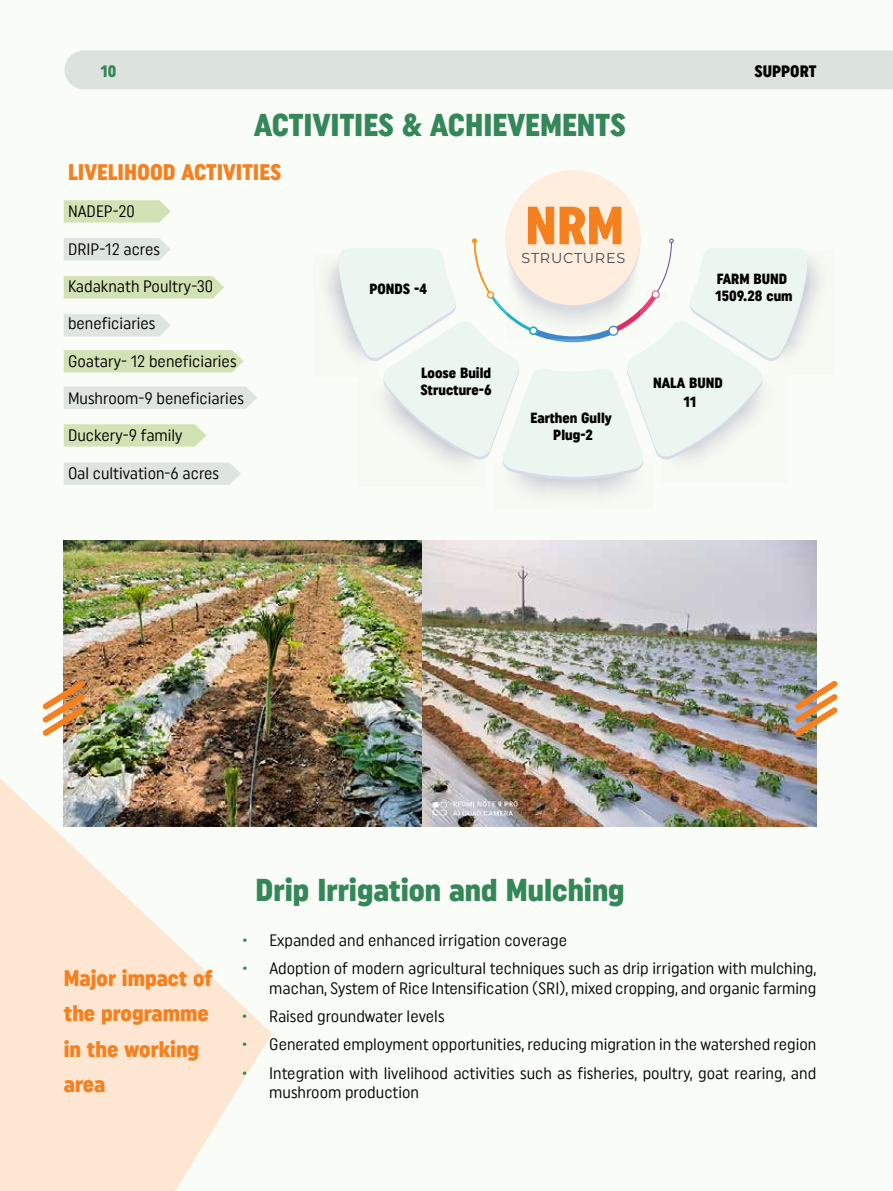
<style>
.page{position:relative;width:893px;height:1191px;background:#fafcf7}
.page>*{position:absolute;margin:0;border:0;box-sizing:border-box;transform-origin:0 0}
.t1{font:53.55px "Uniform Condensed 3";color:#f58020}
.t2{font:31.5px "Uniform Condensed 3";color:#348759}
.t3{font:22.5px/35.5px "Uniform Condensed 3";color:#f58020}
.t4{font:16.5px/19.8px "Uniform Condensed 6";color:#000;text-align:right}
.t5{font:16.5px "Uniform Condensed 3";color:#000}
.t6{font:16.5px "Uniform Condensed 3";color:#348759}
.t7{font:14.7px/17.4px "Uniform Condensed 3";color:#000}
.t8{font:14.4px "Montserrat";letter-spacing:.05em;color:#474a54}
.s1{color:#348759}
</style>
<div class="page">
<svg style="left:0;top:778px;width:272px;height:413px;fill:#fee7d2"></svg>
<img style="left:64px;top:540px;width:752px;height:286px">
<svg style="left:325px;top:237px;width:496px;height:259px"></svg>
<div style="left:506px;top:170px;width:134px;height:135px;background:#ffedde;border-radius:50%"></div>
<svg style="left:64px;top:200px;width:107px;height:22px;background:#d4e3b9"></svg>
<div style="left:64px;top:238px;width:107px;height:22px;background:#dee5de"></div>
<div style="left:64px;top:314px;width:107px;height:22px;background:#dee5de"></div>
<svg style="left:64px;top:386px;width:193px;height:23px;background:#dfe6df"></svg>
<svg style="left:64px;top:276px;width:160px;height:22px;background:#d3e3b7"></svg>
<div style="left:64px;top:350px;width:180px;height:22px;background:#d2e2b5"></div>
<svg style="left:64px;top:424px;width:142px;height:22px;background:#d3e3b8"></svg>
<svg style="left:64px;top:462px;width:177px;height:23px;background:#dfe6df"></svg>
<img style="left:42px;top:675px;width:48px;height:66px">
<img style="left:790px;top:675px;width:48px;height:66px">
<div style="left:65px;top:50px;width:828px;height:39px;background:#dce3dc"></div>
<p class="t6" style="left:101px;top:61px;width:17px">10</p>
<p class="t5" style="left:755px;top:61px;width:63px">SUPPORT</p>
<h2 class="t2" style="left:254px;top:106px;width:373px">ACTIVITIES &amp; ACHIEVEMENTS</h2>
<h3 class="t3" style="left:68px;top:154px;width:215px">LIVELIHOOD ACTIVITIES</h3>
<p class="t4" style="left:68px;top:201px;width:68px">NADEP-20</p>
<p class="t4" style="left:68px;top:239px;width:94px">DRIP-12 acres</p>
<p class="t4" style="left:68px;top:276px;width:147px">Kadaknath Poultry-30</p>
<p class="t4" style="left:68px;top:313px;width:89px">beneficiaries</p>
<p class="t4" style="left:68px;top:350px;width:170px">Goatary- 12 beneficiaries</p>
<p class="t4" style="left:68px;top:388px;width:177px">Mushroom-9 beneficiaries</p>
<p class="t4" style="left:68px;top:425px;width:116px">Duckery-9 family</p>
<p class="t4" style="left:68px;top:462px;width:153px">Oal cultivation-6 acres</p>
<p class="t7" style="left:369px;top:280px;width:59px">PONDS -4</p>
<p class="t7" style="left:421px;top:364px;width:73px">Loose Build<br>Structure-6</p>
<h1 class="t1" style="left:525px;top:193px;width:100px">NRM</h1>
<p class="t8" style="left:522px;top:248px;width:105px">STRUCTURES</p>
<p class="t7" style="left:530px;top:408px;width:83px;text-align:center">Earthen Gully<br>Plug-2</p>
<p class="t7" style="left:715px;top:270px;width:79px">FARM BUND<br>1509.28 cum</p>
<p class="t7" style="left:653px;top:373px;width:71px;line-height:19.4px;text-align:center">NALA BUND<br>11</p>
<h2 class="t2" style="left:256px;top:871px;width:371px">Drip Irrigation and Mulching</h2>
<h3 class="t3" style="left:64px;top:959px;width:150px">Major impact of the programme in the working area</h3>
<p class="t4" style="left:242px;top:929px;width:326px"><span class="s1">•</span> Expanded and enhanced irrigation coverage</p>
<p class="t4" style="left:242px;top:958px;width:575px"><span class="s1">•</span> Adoption of modern agricultural techniques such as drip irrigation with mulching, machan, System of Rice Intensification (SRI), mixed cropping, and organic farming</p>
<p class="t4" style="left:242px;top:1006px;width:204px"><span class="s1">•</span> Raised groundwater levels</p>
<p class="t4" style="left:242px;top:1034px;width:575px"><span class="s1">•</span> Generated employment opportunities, reducing migration in the watershed region</p>
<p class="t4" style="left:269px;top:1062px;width:549px;text-align:left;text-indent:-27px"><span class="s1">•</span> Integration with livelihood activities such as fisheries, poultry, goat rearing, and mushroom production</p>
</div>
